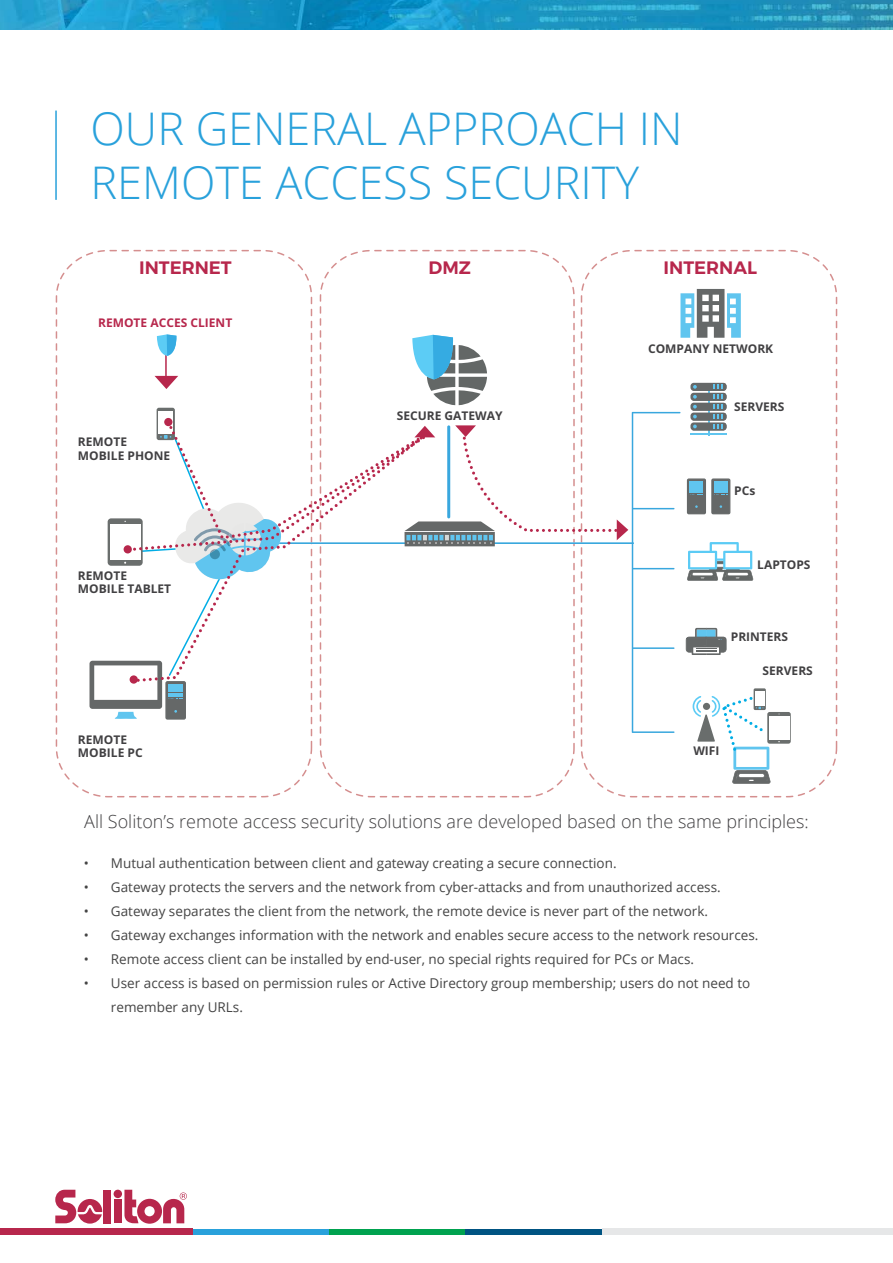
<style>
.page{position:relative;width:893px;height:1263px;background:#fff}
.page>*{position:absolute;margin:0;border:0;box-sizing:border-box;transform-origin:0 0}
.t1{font:300 45px/54px "Open Sans";color:#29a1db}
.t2{font:300 18px "Open Sans";color:#414042}
.t3{font:600 18px "Montserrat";color:#b7274c}
.t4{font:13.5px/24px "Open Sans";color:#444}
.t5{font:700 12px/13.5px "Open Sans";color:#414042}
.t6{font:700 12px "Open Sans";color:#b7274c}
</style>
<div class="page">
<img style="left:0;top:0;width:893px;height:30px">
<div style="left:103px;top:1190px;width:8px;height:33px;background:#b7274c"></div>
<div style="left:114px;top:1199px;width:8px;height:24px;background:#b7274c"></div>
<div style="left:114px;top:1190px;width:8px;height:8px;background:#b7274c;border-radius:50%"></div>
<svg style="left:55px;top:1190px;width:47px;height:33px"></svg>
<svg style="left:124px;top:1190px;width:63px;height:34px"></svg>
<div style="left:465px;top:1229px;width:138px;height:6px;background:#005482"></div>
<div style="left:328px;top:1229px;width:137px;height:6px;background:#00a24f"></div>
<div style="left:192px;top:1229px;width:137px;height:6px;background:#29a1db"></div>
<div style="left:603px;top:1229px;width:290px;height:6px;background:#e6e7e8"></div>
<div style="left:0;top:1229px;width:193px;height:6px;background:#b7274c"></div>
<svg style="left:56px;top:250px;width:256px;height:547px"></svg>
<svg style="left:320px;top:250px;width:255px;height:547px"></svg>
<svg style="left:581px;top:250px;width:256px;height:547px"></svg>
<svg style="left:767px;top:712px;width:24px;height:32px"></svg>
<div style="left:769px;top:716px;width:20px;height:24px;background:#fff"></div>
<div style="left:754px;top:688px;width:12px;height:22px;background:#6a6e6d;border-radius:2px"></div>
<svg style="left:687px;top:542px;width:66px;height:39px"></svg>
<svg style="left:687px;top:478px;width:43px;height:36px;background:#79929c"></svg>
<svg style="left:686px;top:628px;width:40px;height:27px"></svg>
<svg style="left:693px;top:691px;width:77px;height:93px"></svg>
<svg style="left:680px;top:289px;width:61px;height:49px"></svg>
<svg style="left:412px;top:335px;width:75px;height:70px"></svg>
<svg style="left:157px;top:408px;width:18px;height:32px"></svg>
<hr style="left:708px;top:384px;width:1px;height:51px;background:#60c5ef">
<hr style="left:690px;top:433px;width:36px;height:2px;background:#60c5ef">
<svg style="left:692px;top:383px;width:34px;height:47px;background:#7a8a8f"></svg>
<hr style="left:165px;top:345px;width:2px;height:42px;background:#b7274c">
<svg style="left:155px;top:376px;width:23px;height:13px"></svg>
<svg style="left:157px;top:334px;width:20px;height:22px"></svg>
<svg style="left:90px;top:412px;width:590px;height:321px"></svg>
<hr style="left:55px;top:111px;width:2px;height:89px;background:#29a1db">
<h1 class="t1" style="left:91px;top:100px;width:593px">Our general approach in remote access security</h1>
<h2 class="t3" style="left:139px;top:253px;width:94px">INTERNET</h2>
<h2 class="t3" style="left:428px;top:253px;width:44px">DMZ</h2>
<h2 class="t3" style="left:663px;top:253px;width:95px">INTERNAL</h2>
<p class="t6" style="left:98px;top:314px;width:136px">REMOTE ACCES CLIENT</p>
<p class="t5" style="left:78px;top:435px;width:94px">REMOTE<br>MOBILE PHONE</p>
<p class="t5" style="left:78px;top:568px;width:95px">REMOTE<br>MOBILE TABLET</p>
<p class="t5" style="left:78px;top:732px;width:66px">REMOTE<br>MOBILE PC</p>
<p class="t5" style="left:397px;top:409px;width:107px">SECURE GATEWAY</p>
<p class="t5" style="left:648px;top:341px;width:127px">COMPANY NETWORK</p>
<p class="t5" style="left:734px;top:399px;width:52px">SERVERS</p>
<p class="t5" style="left:734px;top:483px;width:23px">PCs</p>
<p class="t5" style="left:757px;top:558px;width:55px">LAPTOPS</p>
<p class="t5" style="left:731px;top:629px;width:59px">PRINTERS</p>
<p class="t5" style="left:693px;top:743px;width:28px">WIFI</p>
<p class="t5" style="left:763px;top:664px;width:52px">SERVERS</p>
<h2 class="t2" style="left:84px;top:809px;width:726px">All Soliton’s remote access security solutions are developed based on the same principles:</h2>
<p class="t4" style="left:84px;top:851px;width:534px">• Mutual authentication between client and gateway creating a secure connection.</p>
<p class="t4" style="left:84px;top:875px;width:638px">• Gateway protects the servers and the network from cyber-attacks and from unauthorized access.</p>
<p class="t4" style="left:84px;top:899px;width:626px">• Gateway separates the client from the network, the remote device is never part of the network.</p>
<p class="t4" style="left:84px;top:923px;width:676px">• Gateway exchanges information with the network and enables secure access to the network resources.</p>
<p class="t4" style="left:84px;top:947px;width:612px">• Remote access client can be installed by end-user, no special rights required for PCs or Macs.</p>
<p class="t4" style="left:111px;top:971px;width:641px;text-indent:-27px">• User access is based on permission rules or Active Directory group membership; users do not need to remember any URLs.</p>
</div>
